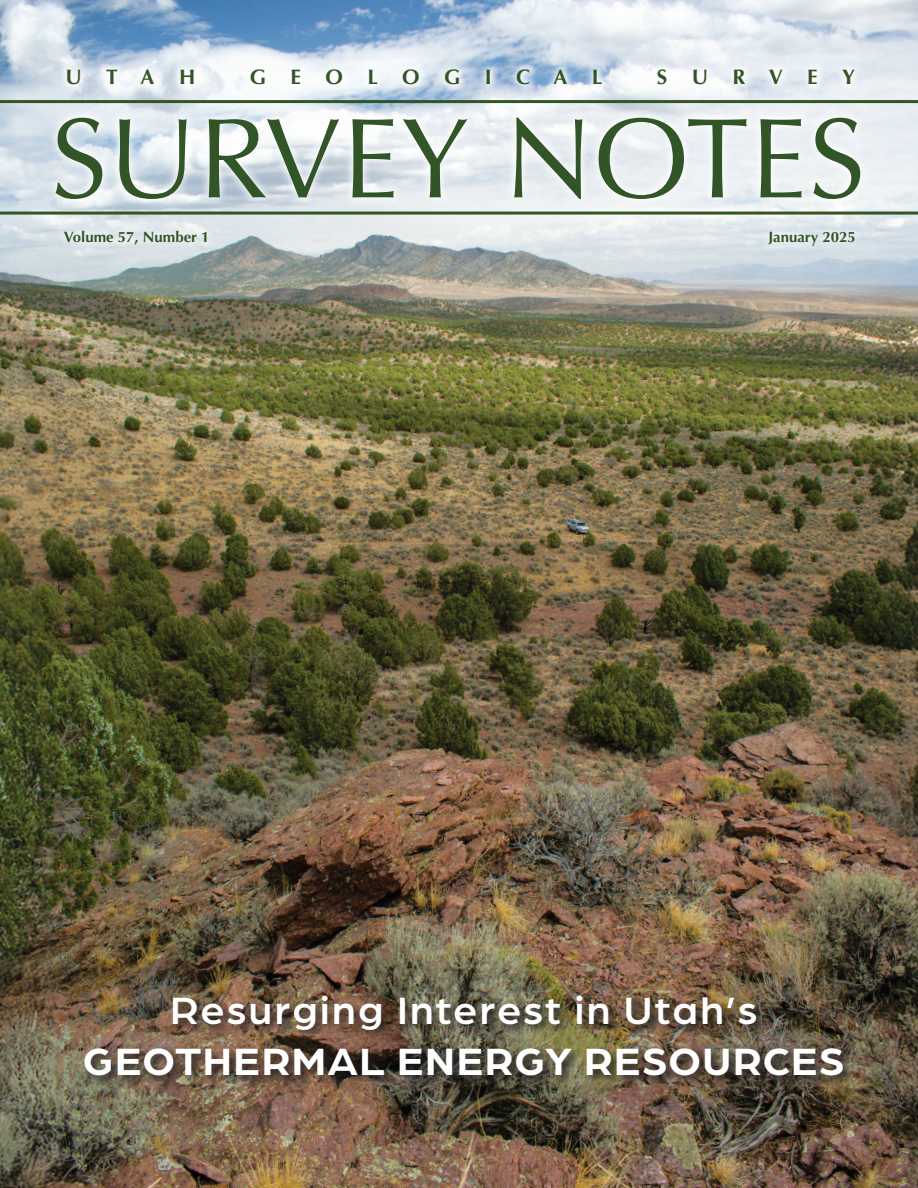
<style>
.page{position:relative;width:918px;height:1188px;background:#fff}
.page>*{position:absolute;margin:0;border:0;box-sizing:border-box;transform-origin:0 0}
.t1{font:114px "Optima";letter-spacing:.01em;color:#325527}
.serif_caption{font:500 40.5px/51px "Arboria";letter-spacing:.055em;color:#fff;text-align:center;scale:1.05 1}
.t2{font:700 21px "Optima";letter-spacing:1.16em;color:#325527}
.t3{font:700 15px "Optima";color:#325527}
.s1{font-weight:700}
</style>
<div class="page">
<img style="left:0;top:0;width:918px;height:1188px">
<svg style="left:57px;top:60px;width:807px;height:34px"></svg>
<svg style="left:0;top:100px;width:918px;height:115px;background:#b4c3bc"></svg>
<svg style="left:47px;top:108px;width:823px;height:101px;fill:#edf2f4"></svg>
<svg style="left:760px;top:223px;width:104px;height:32px;background:#dce5eb"></svg>
<svg style="left:55px;top:221px;width:161px;height:32px;background:#e0e7ea"></svg>
<img style="left:81px;top:992px;width:774px;height:96px">
<p class="t2" style="left:65px;top:65px;width:131px">UTAH</p>
<p class="t2" style="left:250px;top:65px;width:354px">GEOLOGICAL</p>
<p class="t2" style="left:657px;top:65px;width:200px">SURVEY</p>
<p class="t1" style="left:50px;top:93px;width:816px">SURVEY NOTES</p>
<p class="t3" style="left:64px;top:228px;width:147px">Volume 57, Number 1</p>
<p class="t3" style="left:768px;top:228px;width:89px">January 2025</p>
<p class="serif_caption" style="left:83px;top:983px;width:727px">Resurging Interest in Utah’s<br><span class="s1">GEOTHERMAL ENERGY RESOURCES</span></p>
</div>
